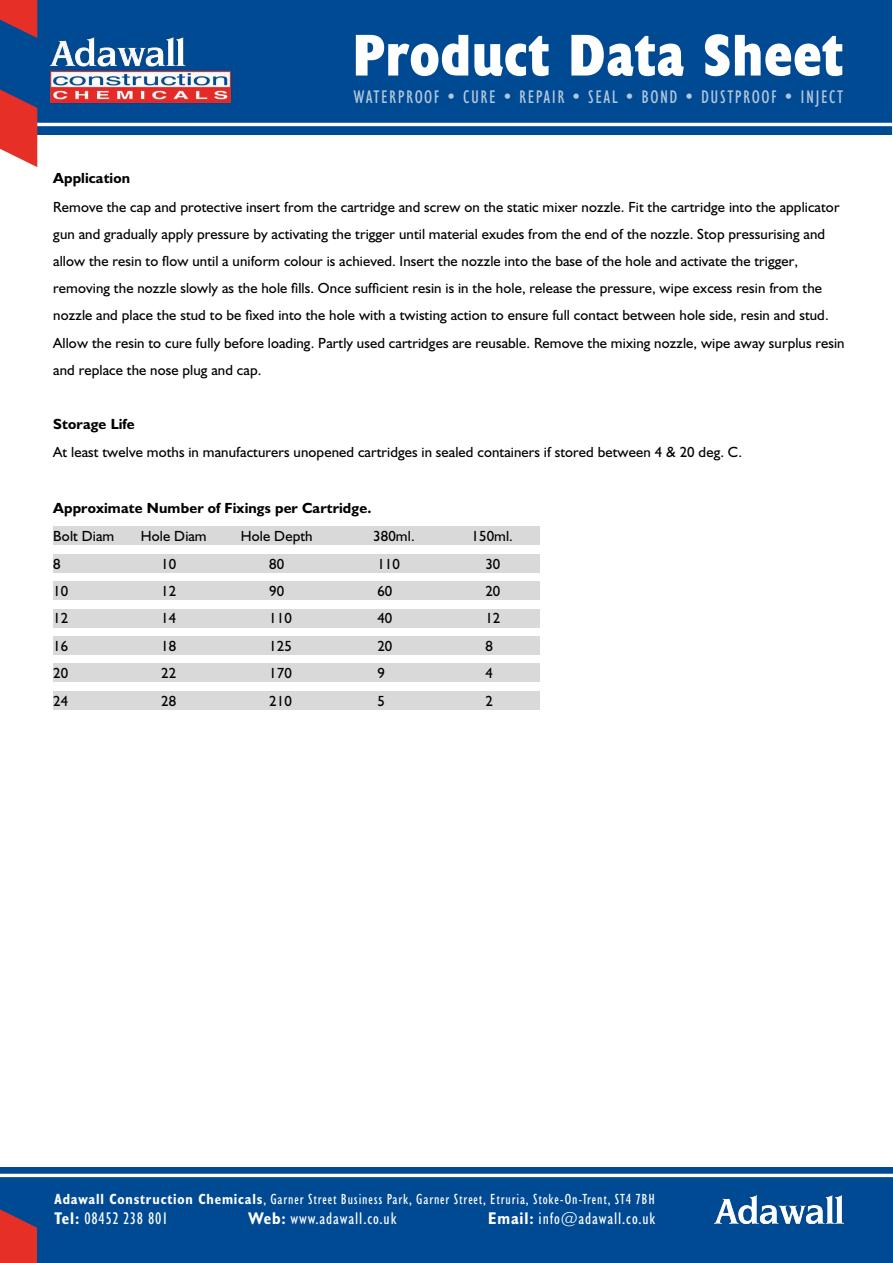
<style>
.page{position:relative;width:893px;height:1263px;background:#fff}
.page>*{position:absolute;margin:0;border:0;box-sizing:border-box;transform-origin:0 0}
.t1{font:700 condensed 59.55px "Humanist 521 BT Xtra";letter-spacing:.01em;color:#fff}
.t2{font:condensed 18.45px "Humanist 521 BT";letter-spacing:.08em;color:#fff}
.t3{font:condensed 16.95px "Humanist 521 BT";letter-spacing:.05em;color:#fff}
.t4{font:condensed 14.85px "Humanist 521 BT";letter-spacing:.055em;color:#fff}
.t5{font:14.7px/27.2px "Humanist 521 BT";letter-spacing:.005em;color:#000}
.t6{font:700 14.7px "Humanist 521 BT";letter-spacing:.01em;color:#000}
.s1{font-weight:700}
</style>
<div class="page">
<div style="left:0;top:0;width:892px;height:167px;background:#004a93"></div>
<div style="left:0;top:135px;width:893px;height:101px;background:#fff"></div>
<img style="left:49px;top:37px;width:183px;height:67px">
<hr style="left:0;top:123px;width:893px;height:3px;background:#fff">
<svg style="left:0;top:89px;width:37px;height:78px"></svg>
<svg style="left:0;top:0;width:37px;height:38px"></svg>
<div style="left:0;top:1167px;width:893px;height:96px;background:#004a93"></div>
<hr style="left:0;top:1174px;width:893px;height:3px;background:#fff">
<svg style="left:0;top:1209px;width:37px;height:54px"></svg>
<img style="left:714px;top:1196px;width:129px;height:27px">
<div style="left:53px;top:527px;width:486px;height:18px;background:#d9d9d9"></div>
<div style="left:53px;top:554px;width:486px;height:18px;background:#d9d9d9"></div>
<div style="left:53px;top:582px;width:486px;height:18px;background:#d9d9d9"></div>
<div style="left:53px;top:609px;width:486px;height:18px;background:#d9d9d9"></div>
<div style="left:53px;top:636px;width:486px;height:18px;background:#d9d9d9"></div>
<div style="left:53px;top:664px;width:486px;height:18px;background:#d9d9d9"></div>
<div style="left:53px;top:691px;width:486px;height:18px;background:#d9d9d9"></div>
<h1 class="t1" style="left:352px;top:18px;width:492px">Product Data Sheet</h1>
<p class="t2" style="left:354px;top:86px;width:491px">WATERPROOF • CURE • REPAIR • SEAL • BOND • DUSTPROOF • INJECT</p>
<p class="t6" style="left:53px;top:169px;width:78px">Application</p>
<p class="t5" style="left:53px;top:193px;width:793px">Remove the cap and protective insert from the cartridge and screw on the static mixer nozzle. Fit the cartridge into the applicator gun and gradually apply pressure by activating the trigger until material exudes from the end of the nozzle. Stop pressurising and allow the resin to flow until a uniform colour is achieved. Insert the nozzle into the base of the hole and activate the trigger, removing the nozzle slowly as the hole fills. Once sufficient resin is in the hole, release the pressure, wipe excess resin from the nozzle and place the stud to be fixed into the hole with a twisting action to ensure full contact between hole side, resin and stud.<br>Allow the resin to cure fully before loading. Partly used cartridges are reusable. Remove the mixing nozzle, wipe away surplus resin and replace the nose plug and cap.</p>
<p class="t6" style="left:53px;top:415px;width:83px">Storage Life</p>
<p class="t5" style="left:53px;top:439px;width:690px">At least twelve moths in manufacturers unopened cartridges in sealed containers if stored between 4 &amp; 20 deg. C.</p>
<p class="t6" style="left:53px;top:499px;width:320px">Approximate Number of Fixings per Cartridge.</p>
<p class="t5" style="left:53px;top:522px;width:62px">Bolt Diam</p>
<p class="t5" style="left:141px;top:522px;width:67px">Hole Diam</p>
<p class="t5" style="left:241px;top:522px;width:73px">Hole Depth</p>
<p class="t5" style="left:373px;top:522px;width:43px">380ml.</p>
<p class="t5" style="left:471px;top:522px;width:43px">150ml.</p>
<p class="t5" style="left:53px;top:550px;width:9px">8</p>
<p class="t5" style="left:161px;top:550px;width:17px">10</p>
<p class="t5" style="left:269px;top:550px;width:17px">80</p>
<p class="t5" style="left:377px;top:550px;width:24px">110</p>
<p class="t5" style="left:485px;top:550px;width:17px">30</p>
<p class="t5" style="left:53px;top:577px;width:17px">10</p>
<p class="t5" style="left:161px;top:577px;width:17px">12</p>
<p class="t5" style="left:269px;top:577px;width:17px">90</p>
<p class="t5" style="left:377px;top:577px;width:17px">60</p>
<p class="t5" style="left:485px;top:577px;width:17px">20</p>
<p class="t5" style="left:53px;top:605px;width:17px">12</p>
<p class="t5" style="left:161px;top:605px;width:17px">14</p>
<p class="t5" style="left:269px;top:605px;width:24px">110</p>
<p class="t5" style="left:377px;top:605px;width:17px">40</p>
<p class="t5" style="left:485px;top:605px;width:17px">12</p>
<p class="t5" style="left:53px;top:632px;width:17px">16</p>
<p class="t5" style="left:161px;top:632px;width:17px">18</p>
<p class="t5" style="left:269px;top:632px;width:24px">125</p>
<p class="t5" style="left:377px;top:632px;width:17px">20</p>
<p class="t5" style="left:485px;top:632px;width:9px">8</p>
<p class="t5" style="left:53px;top:659px;width:17px">20</p>
<p class="t5" style="left:161px;top:659px;width:17px">22</p>
<p class="t5" style="left:269px;top:659px;width:24px">170</p>
<p class="t5" style="left:377px;top:659px;width:9px">9</p>
<p class="t5" style="left:485px;top:659px;width:9px">4</p>
<p class="t5" style="left:53px;top:687px;width:17px">24</p>
<p class="t5" style="left:161px;top:687px;width:17px">28</p>
<p class="t5" style="left:269px;top:687px;width:24px">210</p>
<p class="t5" style="left:377px;top:687px;width:9px">5</p>
<p class="t5" style="left:485px;top:687px;width:9px">2</p>
<p class="t4" style="left:55px;top:1190px;width:602px"><span class="s1">Adawall Construction Chemicals</span>, Garner Street Business Park, Garner Street, Etruria, Stoke-On-Trent, ST4 7BH</p>
<p class="t3" style="left:55px;top:1209px;width:114px"><span class="s1">Tel:</span> 08452 238 801</p>
<p class="t3" style="left:249px;top:1209px;width:149px"><span class="s1">Web:</span> www.adawall.co.uk</p>
<p class="t3" style="left:488px;top:1209px;width:169px"><span class="s1">Email:</span> info@adawall.co.uk</p>
</div>
